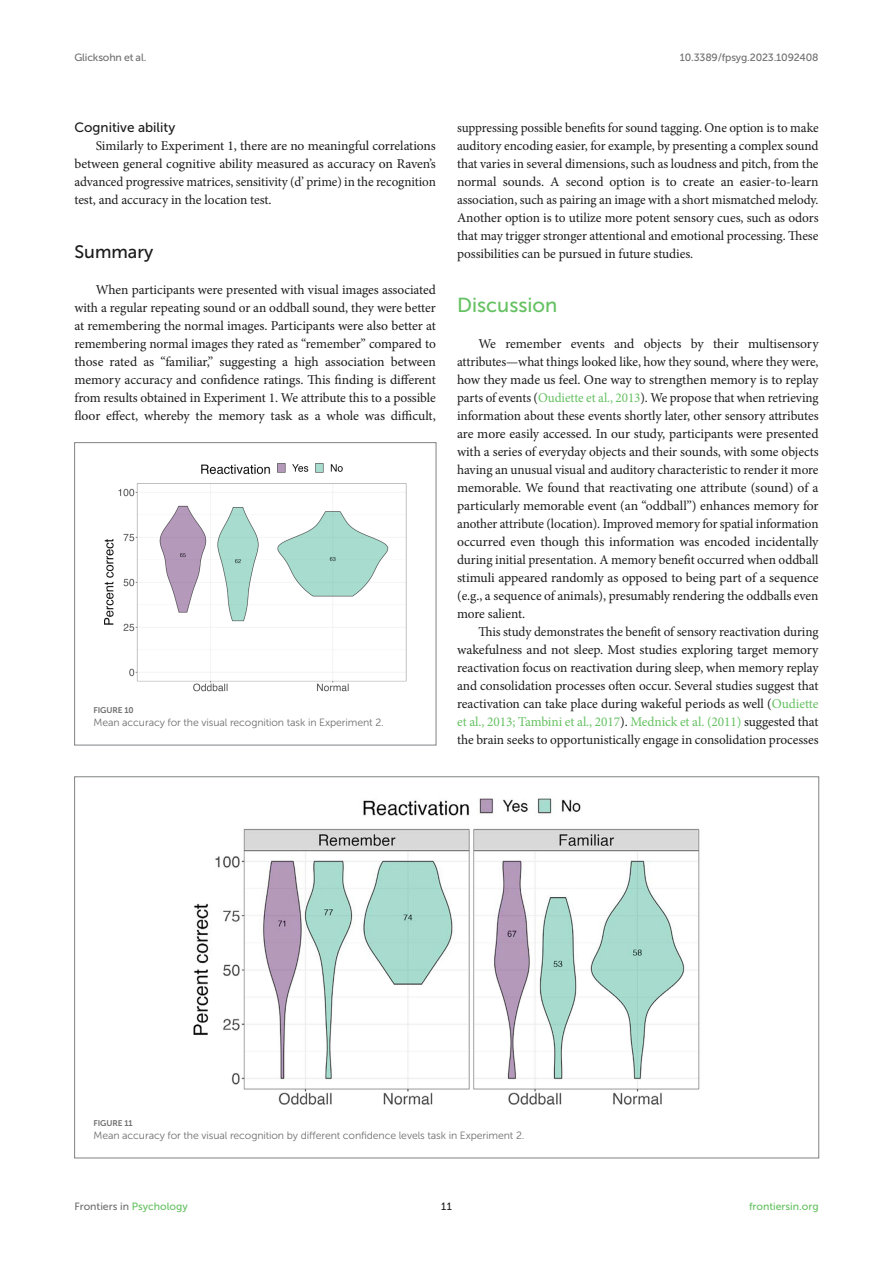
<style>
.page{position:relative;width:893px;height:1263px;background:#fff}
.page>*{position:absolute;margin:0;border:0;box-sizing:border-box;transform-origin:0 0}
.HEAD_1{font:20.25px "Museo Sans 500";color:#65c161}
.HEAD_2{font:18px "Museo Sans 500";color:#1b1c1b}
.TEXT_FLUSH{font:13.5px/18px "Minion Pro";letter-spacing:-.005em;color:#1b1c1b;text-align:justify}
.TEXT{font:13.5px/18px "Minion Pro";letter-spacing:-.005em;color:#1b1c1b;text-align:justify}
.HEAD_4{font:13.5px "Museo Sans 500";color:#1b1c1b}
.FIG_LEG{font:10.5px "Museo Sans 300";letter-spacing:-.01em;color:#706f70}
.t1{font:10.5px "Museo Sans 500";letter-spacing:-.015em;color:#706f70}
.t2{font:10.5px "Museo Sans 500";color:#65c161}
.t3{font:10.5px "Museo Sans 500";color:#1b1c1b}
.FIG_HD{font:8.25px "Museo Sans 700";letter-spacing:-.01em;color:#706f70}
.s1{color:#65c161}
</style>
<div class="page">
<img style="left:104px;top:463px;width:303px;height:229px">
<div style="left:74px;top:442px;width:362px;height:303px;border:1px solid #808285"></div>
<img style="left:193px;top:798px;width:507px;height:307px">
<p class="t1" style="left:74px;top:51px;width:73px">Glicksohn et al.</p>
<p class="t1" style="left:680px;top:51px;width:140px">10.3389/fpsyg.2023.1092408</p>
<p class="HEAD_4" style="left:74px;top:120px;width:102px">Cognitive ability</p>
<p class="TEXT_FLUSH" style="left:74px;top:137px;width:363px;text-indent:21px">Similarly to Experiment 1, there are no meaningful correlations between general cognitive ability measured as accuracy on Raven’s advanced progressive matrices, sensitivity (d’ prime) in the recognition test, and accuracy in the location test.</p>
<p class="HEAD_2" style="left:74px;top:242px;width:81px">Summary</p>
<p class="TEXT_FLUSH" style="left:74px;top:281px;width:363px;text-indent:21px">When participants were presented with visual images associated with a regular repeating sound or an oddball sound, they were better at remembering the normal images. Participants were also better at remembering normal images they rated as “remember” compared to those rated as “familiar,” suggesting a high association between memory accuracy and confidence ratings. This finding is different from results obtained in Experiment 1. We attribute this to a possible floor effect, whereby the memory task as a whole was difficult,</p>
<p class="FIG_HD" style="left:94px;top:705px;width:42px">FIGURE 10</p>
<p class="FIG_LEG" style="left:94px;top:717px;width:292px">Mean accuracy for the visual recognition task in Experiment 2.</p>
<p class="TEXT_FLUSH" style="left:457px;top:119px;width:363px">suppressing possible benefits for sound tagging. One option is to make auditory encoding easier, for example, by presenting a complex sound that varies in several dimensions, such as loudness and pitch, from the normal sounds. A second option is to create an easier-to-learn association, such as pairing an image with a short mismatched melody.<br>Another option is to utilize more potent sensory cues, such as odors that may trigger stronger attentional and emotional processing. These possibilities can be pursued in future studies.</p>
<p class="HEAD_1" style="left:457px;top:294px;width:102px">Discussion</p>
<p class="TEXT_FLUSH" style="left:457px;top:335px;width:363px;text-indent:21px">We remember events and objects by their multisensory attributes—what things looked like, how they sound, where they were, how they made us feel. One way to strengthen memory is to replay parts of events (<span class="s1">Oudiette et al., 2013</span>). We propose that when retrieving information about these events shortly later, other sensory attributes are more easily accessed. In our study, participants were presented with a series of everyday objects and their sounds, with some objects having an unusual visual and auditory characteristic to render it more memorable. We found that reactivating one attribute (sound) of a particularly memorable event (an “oddball”) enhances memory for another attribute (location). Improved memory for spatial information occurred even though this information was encoded incidentally during initial presentation. A memory benefit occurred when oddball stimuli appeared randomly as opposed to being part of a sequence (e.g., a sequence of animals), presumably rendering the oddballs even more salient.</p>
<p class="TEXT" style="left:457px;top:623px;width:363px;text-indent:21px">This study demonstrates the benefit of sensory reactivation during wakefulness and not sleep. Most studies exploring target memory reactivation focus on reactivation during sleep, when memory replay and consolidation processes often occur. Several studies suggest that reactivation can take place during wakeful periods as well (<span class="s1">Oudiette et al., 2013; Tambini et al., 2017</span>). <span class="s1">Mednick et al. (2011)</span> suggested that the brain seeks to opportunistically engage in consolidation processes</p>
<p class="FIG_HD" style="left:94px;top:1118px;width:41px">FIGURE 11</p>
<p class="FIG_LEG" style="left:94px;top:1130px;width:432px">Mean accuracy for the visual recognition by different confidence levels task in Experiment 2.</p>
<p class="t1" style="left:74px;top:1200px;width:115px">Frontiers in <span class="s1">Psychology</span></p>
<p class="t3" style="left:441px;top:1200px;width:12px">11</p>
<p class="t2" style="left:749px;top:1200px;width:71px">frontiersin.org</p>
</div>
